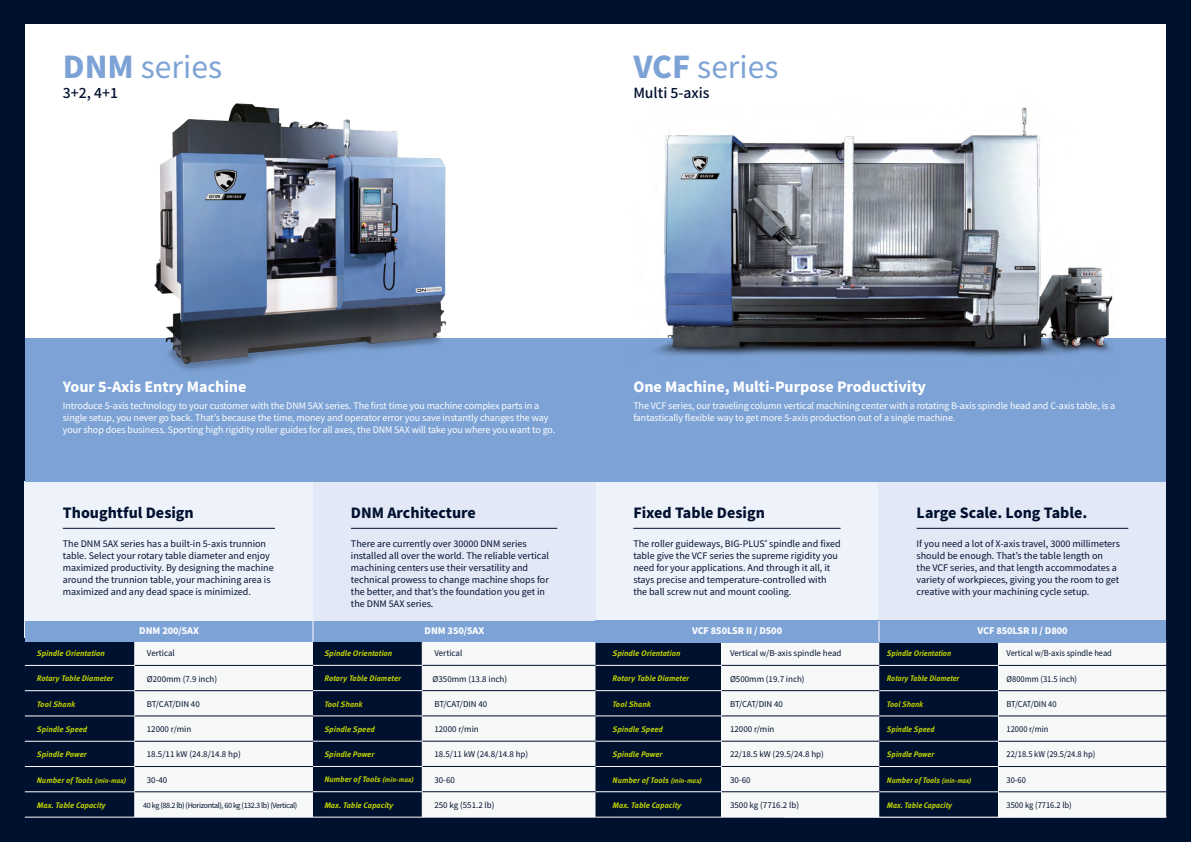
<style>
.page{position:relative;width:1191px;height:842px;background:#fff}
.page>*{position:absolute;margin:0;border:0;box-sizing:border-box;transform-origin:0 0}
.t1{font:30px "Noto Sans KR";color:#7da3d6}
.t2{font:900 14px "Noto Sans KR";color:#00102f}
.t3{font:900 14px "Noto Sans KR";color:#fff}
.t4{font:500 14px "Noto Sans KR";color:#00102f}
.t5{font:9px/12px "Noto Sans KR";color:#00102f}
.t6{font:9px/12px "Noto Sans KR";letter-spacing:-.01em;color:#fff}
.t7{font:900 9px "Noto Sans KR";letter-spacing:-.01em;color:#fff}
.t8{font:italic 700 8px "Doosan Meta Pro";color:#bfd200}
.t9{font:8px "Noto Sans KR";color:#00102f}
.t10{font:italic 700 8px "Doosan Meta Pro";color:#bfd200;scale:.95 1}
.t11{font:8px "Noto Sans KR";color:#00102f;scale:.95 1}
.t12{font:7.2px "Noto Sans KR";letter-spacing:-.05em;color:#00102f}
.s1{font-weight:900}
.s2{font-size:7px}
</style>
<div class="page">
<div style="left:0;top:0;width:596px;height:842px;background:#00102f"></div>
<div style="left:595px;top:0;width:596px;height:842px;background:#00102f"></div>
<div style="left:25px;top:25px;width:570px;height:313px;background:#fff"></div>
<div style="left:595px;top:25px;width:571px;height:313px;background:#fff"></div>
<div style="left:595px;top:481px;width:283px;height:140px;background:#eef2fa"></div>
<div style="left:878px;top:481px;width:288px;height:140px;background:#e2e8f6"></div>
<div style="left:595px;top:338px;width:571px;height:143px;background:#7da3d6"></div>
<img style="left:655px;top:107px;width:458px;height:250px">
<hr style="left:633px;top:528px;width:207px;height:1px;background:#00102f">
<hr style="left:916px;top:528px;width:212px;height:1px;background:#00102f">
<div style="left:25px;top:481px;width:288px;height:157px;background:#eef2fa"></div>
<div style="left:313px;top:481px;width:282px;height:140px;background:#e2e8f6"></div>
<div style="left:25px;top:338px;width:570px;height:143px;background:#7da3d6"></div>
<img style="left:154px;top:103px;width:292px;height:268px">
<hr style="left:63px;top:528px;width:212px;height:1px;background:#00102f">
<hr style="left:351px;top:528px;width:206px;height:1px;background:#00102f">
<div style="left:595px;top:620px;width:571px;height:23px;background:#7da3d6"></div>
<svg style="left:25px;top:621px;width:1141px;height:196px"></svg>
<hr style="left:25px;top:817px;width:570px;height:1px;background:#fff">
<hr style="left:595px;top:817px;width:571px;height:1px;background:#fff">
<h1 class="t1" style="left:63px;top:50px;width:161px"><span class="s1">DNM</span> series</h1>
<h1 class="t1" style="left:633px;top:50px;width:147px"><span class="s1">VCF</span> series</h1>
<h2 class="t4" style="left:63px;top:85px;width:57px">3+2, 4+1</h2>
<h2 class="t4" style="left:633px;top:85px;width:78px">Multi 5-axis</h2>
<h2 class="t3" style="left:63px;top:379px;width:185px">Your 5-Axis Entry Machine</h2>
<p class="t6" style="left:63px;top:400px;width:494px">Introduce 5-axis technology to your customer with the DNM 5AX series. The first time you machine complex parts in a single setup, you never go back. That’s because the time, money and operator error you save instantly changes the way your shop does business. Sporting high rigidity roller guides for all axes, the DNM 5AX will take you where you want to go.</p>
<h2 class="t2" style="left:63px;top:505px;width:132px">Thoughtful Design</h2>
<h2 class="t2" style="left:351px;top:505px;width:126px">DNM Architecture</h2>
<p class="t5" style="left:351px;top:537px;width:199px">There are currently over 30000 DNM series installed all over the world. The reliable vertical machining centers use their versatility and technical prowess to change machine shops for the better, and that’s the foundation you get in the DNM 5AX series.</p>
<p class="t5" style="left:63px;top:537px;width:212px">The DNM 5AX series has a built-in 5-axis trunnion table. Select your rotary table diameter and enjoy maximized productivity. By designing the machine around the trunnion table, your machining area is maximized and any dead space is minimized.</p>
<p class="t7" style="left:139px;top:626px;width:61px">DNM 200/5AX</p>
<p class="t7" style="left:424px;top:626px;width:61px">DNM 350/5AX</p>
<p class="t8" style="left:37px;top:648px;width:69px">Spindle Orientation</p>
<p class="t9" style="left:147px;top:649px;width:29px">Vertical</p>
<p class="t8" style="left:37px;top:674px;width:78px">Rotary Table Diameter</p>
<p class="t9" style="left:147px;top:674px;width:72px">Ø200mm (7.9 inch)</p>
<p class="t8" style="left:37px;top:699px;width:40px">Tool Shank</p>
<p class="t9" style="left:147px;top:699px;width:54px">BT/CAT/DIN 40</p>
<p class="t8" style="left:37px;top:724px;width:52px">Spindle Speed</p>
<p class="t9" style="left:147px;top:725px;width:46px">12000 r/min</p>
<p class="t8" style="left:37px;top:749px;width:51px">Spindle Power</p>
<p class="t9" style="left:147px;top:750px;width:95px">18.5/11 kW (24.8/14.8 hp)</p>
<p class="t8" style="left:37px;top:775px;width:91px">Number of Tools <span class="s2">(min-max)</span></p>
<p class="t9" style="left:147px;top:775px;width:22px">30-40</p>
<p class="t8" style="left:37px;top:800px;width:70px">Max. Table Capacity</p>
<p class="t12" style="left:143px;top:801px;width:156px">40 kg (88.2 lb) (Horizontal), 60 kg (132.3 lb) (Vertical)</p>
<p class="t8" style="left:324px;top:648px;width:69px">Spindle Orientation</p>
<p class="t9" style="left:434px;top:649px;width:29px">Vertical</p>
<p class="t8" style="left:324px;top:674px;width:78px">Rotary Table Diameter</p>
<p class="t9" style="left:432px;top:674px;width:76px">Ø350mm (13.8 inch)</p>
<p class="t8" style="left:324px;top:699px;width:40px">Tool Shank</p>
<p class="t9" style="left:434px;top:699px;width:54px">BT/CAT/DIN 40</p>
<p class="t8" style="left:324px;top:724px;width:52px">Spindle Speed</p>
<p class="t9" style="left:434px;top:725px;width:46px">12000 r/min</p>
<p class="t8" style="left:324px;top:749px;width:51px">Spindle Power</p>
<p class="t9" style="left:434px;top:750px;width:95px">18.5/11 kW (24.8/14.8 hp)</p>
<p class="t8" style="left:324px;top:775px;width:91px">Number of Tools <span class="s2">(min-max)</span></p>
<p class="t9" style="left:434px;top:775px;width:22px">30-60</p>
<p class="t8" style="left:324px;top:800px;width:70px">Max. Table Capacity</p>
<p class="t9" style="left:434px;top:800px;width:62px">250 kg (551.2 lb)</p>
<h2 class="t3" style="left:633px;top:379px;width:294px">One Machine, Multi-Purpose Productivity</h2>
<p class="t6" style="left:633px;top:400px;width:483px">The VCF series, our traveling column vertical machining center with a rotating B-axis spindle head and C-axis table, is a fantastically flexible way to get more 5-axis production out of a single machine.</p>
<h2 class="t2" style="left:633px;top:505px;width:133px">Fixed Table Design</h2>
<h2 class="t2" style="left:916px;top:505px;width:172px">Large Scale. Long Table.</h2>
<p class="t5" style="left:633px;top:537px;width:209px">The roller guideways, BIG-PLUS<sup>®</sup> spindle and fixed table give the VCF series the supreme rigidity you need for your applications. And through it all, it stays precise and temperature-controlled with the ball screw nut and mount cooling.</p>
<p class="t5" style="left:916px;top:537px;width:205px">If you need a lot of X-axis travel, 3000 millimeters should be enough. That’s the table length on<br>the VCF series, and that length accommodates a variety of workpieces, giving you the room to get creative with your machining cycle setup.</p>
<p class="t7" style="left:692px;top:626px;width:92px">VCF 850LSR II / D500</p>
<p class="t7" style="left:977px;top:626px;width:92px">VCF 850LSR II / D800</p>
<p class="t8" style="left:612px;top:648px;width:69px">Spindle Orientation</p>
<p class="t9" style="left:730px;top:649px;width:113px">Vertical w/B-axis spindle head</p>
<p class="t8" style="left:612px;top:674px;width:78px">Rotary Table Diameter</p>
<p class="t9" style="left:730px;top:674px;width:76px">Ø500mm (19.7 inch)</p>
<p class="t8" style="left:612px;top:699px;width:40px">Tool Shank</p>
<p class="t9" style="left:730px;top:699px;width:54px">BT/CAT/DIN 40</p>
<p class="t8" style="left:612px;top:724px;width:52px">Spindle Speed</p>
<p class="t9" style="left:730px;top:725px;width:46px">12000 r/min</p>
<p class="t8" style="left:612px;top:749px;width:51px">Spindle Power</p>
<p class="t9" style="left:730px;top:750px;width:95px">22/18.5 kW (29.5/24.8 hp)</p>
<p class="t8" style="left:612px;top:775px;width:91px">Number of Tools <span class="s2">(min-max)</span></p>
<p class="t9" style="left:730px;top:775px;width:22px">30-60</p>
<p class="t8" style="left:612px;top:800px;width:70px">Max. Table Capacity</p>
<p class="t9" style="left:730px;top:800px;width:71px">3500 kg (7716.2 lb)</p>
<p class="t10" style="left:887px;top:648px;width:69px">Spindle Orientation</p>
<p class="t11" style="left:1006px;top:649px;width:112px">Vertical w/B-axis spindle head</p>
<p class="t10" style="left:887px;top:674px;width:78px">Rotary Table Diameter</p>
<p class="t11" style="left:1006px;top:674px;width:76px">Ø800mm (31.5 inch)</p>
<p class="t10" style="left:887px;top:699px;width:40px">Tool Shank</p>
<p class="t11" style="left:1006px;top:699px;width:54px">BT/CAT/DIN 40</p>
<p class="t10" style="left:887px;top:724px;width:52px">Spindle Speed</p>
<p class="t11" style="left:1006px;top:725px;width:46px">12000 r/min</p>
<p class="t10" style="left:887px;top:749px;width:51px">Spindle Power</p>
<p class="t11" style="left:1006px;top:750px;width:95px">22/18.5 kW (29.5/24.8 hp)</p>
<p class="t10" style="left:887px;top:775px;width:91px">Number of Tools <span class="s2">(min-max)</span></p>
<p class="t11" style="left:1006px;top:775px;width:22px">30-60</p>
<p class="t10" style="left:887px;top:800px;width:70px">Max. Table Capacity</p>
<p class="t11" style="left:1006px;top:800px;width:70px">3500 kg (7716.2 lb)</p>
</div>
